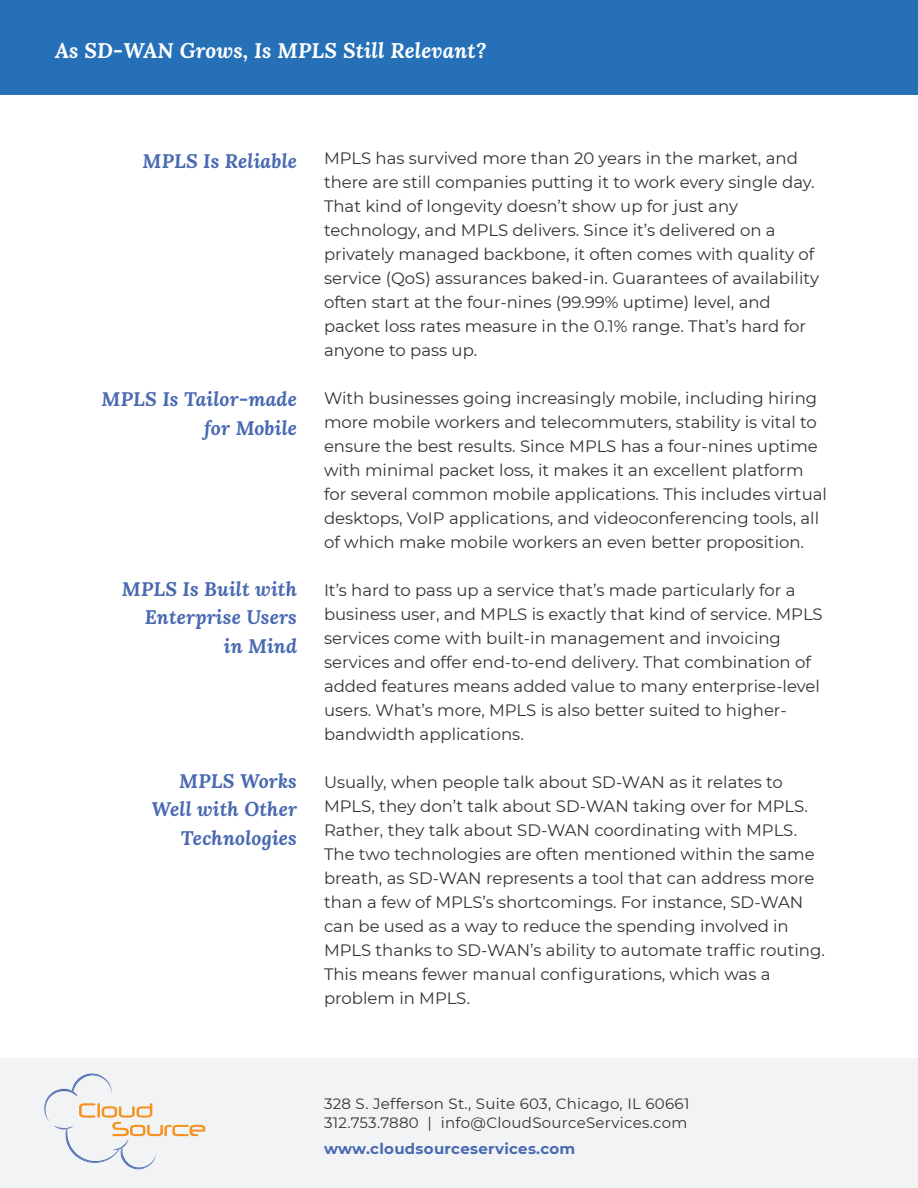
<style>
.page{position:relative;width:918px;height:1188px;background:#fff}
.page>*{position:absolute;margin:0;border:0;box-sizing:border-box;transform-origin:0 0}
.t1{font:italic 700 21px "Lora";letter-spacing:.01em;color:#fff}
.t2{font:italic 700 19.5px/28.5px "Lora";letter-spacing:.01em;color:#4969b1;text-align:right}
.t3{font:16.5px/24px "Montserrat";color:#333}
.t4{font:15px/19.5px "Montserrat";letter-spacing:.02em;color:#333}
.t5{font:700 15px "Montserrat";letter-spacing:.02em;color:#4969b1}
</style>
<div class="page">
<div style="left:0;top:0;width:918px;height:94px;background:#2670b8"></div>
<div style="left:0;top:1058px;width:918px;height:130px;background:#f2f3f4"></div>
<svg style="left:44px;top:1074px;width:161px;height:95px"></svg>
<p class="t1" style="left:55px;top:36px;width:433px">As SD-WAN Grows, Is MPLS Still Relevant?</p>
<p class="t2" style="left:143px;top:146px;width:156px">MPLS Is Reliable</p>
<p class="t2" style="left:102px;top:384px;width:197px">MPLS Is Tailor-made for Mobile</p>
<p class="t2" style="left:122px;top:574px;width:177px">MPLS Is Built with<br>Enterprise Users in Mind</p>
<p class="t2" style="left:152px;top:766px;width:147px">MPLS Works<br>Well with Other<br>Technologies</p>
<p class="t3" style="left:324px;top:145px;width:496px">MPLS has survived more than 20 years in the market, and there are still companies putting it to work every single day.<br>That kind of longevity doesn’t show up for just any technology, and MPLS delivers. Since it’s delivered on a privately managed backbone, it often comes with quality of service (QoS) assurances baked-in. Guarantees of availability often start at the four-nines (99.99% uptime) level, and packet loss rates measure in the 0.1% range. That’s hard for anyone to pass up.</p>
<p class="t3" style="left:324px;top:385px;width:504px">With businesses going increasingly mobile, including hiring more mobile workers and telecommuters, stability is vital to ensure the best results. Since MPLS has a four-nines uptime with minimal packet loss, it makes it an excellent platform for several common mobile applications. This includes virtual desktops, VoIP applications, and videoconferencing tools, all of which make mobile workers an even better proposition.</p>
<p class="t3" style="left:324px;top:577px;width:500px">It’s hard to pass up a service that’s made particularly for a business user, and MPLS is exactly that kind of service. MPLS services come with built-in management and invoicing services and offer end-to-end delivery. That combination of added features means added value to many enterprise-level users. What’s more, MPLS is also better suited to higher&shy;bandwidth applications.</p>
<p class="t3" style="left:324px;top:769px;width:502px">Usually, when people talk about SD-WAN as it relates to MPLS, they don’t talk about SD-WAN taking over for MPLS.<br>Rather, they talk about SD-WAN coordinating with MPLS.<br>The two technologies are often mentioned within the same breath, as SD-WAN represents a tool that can address more than a few of MPLS’s shortcomings. For instance, SD-WAN can be used as a way to reduce the spending involved in MPLS thanks to SD-WAN’s ability to automate traffic routing.<br>This means fewer manual configurations, which was a problem in MPLS.</p>
<p class="t4" style="left:324px;top:1093px;width:367px">328 S. Jefferson St., Suite 603, Chicago, IL 60661<br>312.753.7880 | info@CloudSourceServices.com</p>
<p class="t5" style="left:324px;top:1138px;width:253px">www.cloudsourceservices.com</p>
</div>
